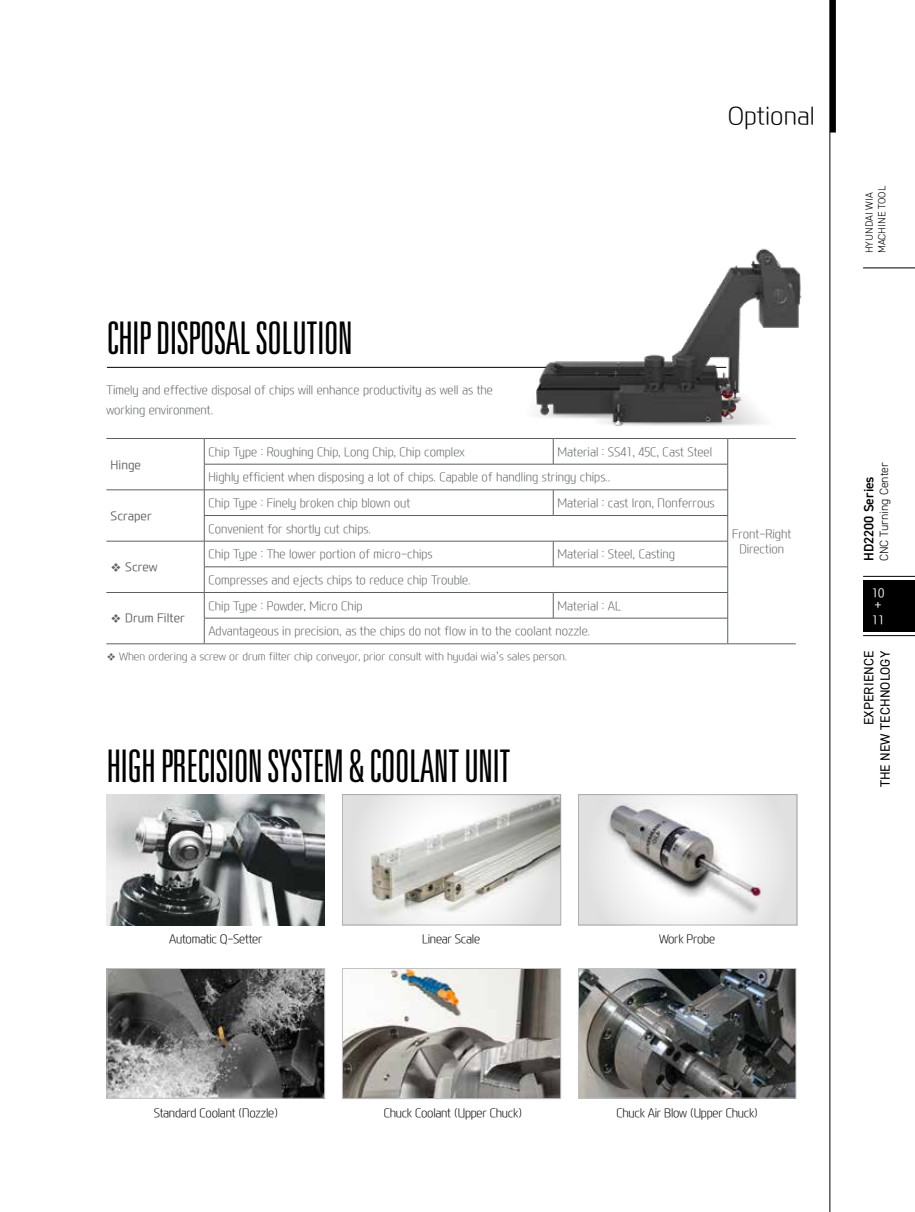
<style>
.page{position:relative;width:915px;height:1212px;background:#fff}
.page>*{position:absolute;margin:0;border:0;box-sizing:border-box;transform-origin:0 0}
.t1{font:300 ultra-condensed 45px "Univers LT Std";letter-spacing:-.02em;color:#000}
.t2{font:300 24px "Modern H Eco";color:#000}
.t3{font:13.5px/16.2px "DIN2014";letter-spacing:.01em;color:#000;text-align:right}
.t4{font:600 13.5px "DIN2014";color:#000}
.t5{font:300 12px/14.4px "Modern H Eco";color:#5d6061;scale:.95 1}
.t6{font:300 12px "Modern H Eco";letter-spacing:-.025em;color:#000;scale:.95 1}
.t7{font:300 12px "Modern H";color:#5d6061}
.t8{font:300 12px "DIN2014";color:#000}
.t9{font:300 12px/12px "Modern H";color:#fff}
.t10{font:300 10.5px "Modern H Eco";color:#5d6061}
.t11{font:300 10.5px/12.6px "DIN2014";color:#000}
</style>
<div class="page">
<svg style="left:106px;top:439px;width:623px;height:204px"></svg>
<hr style="left:106px;top:438px;width:98px;height:1px;background:#5d6061">
<hr style="left:204px;top:438px;width:349px;height:1px;background:#5d6061">
<svg style="left:553px;top:439px;width:1px;height:25px"></svg>
<hr style="left:553px;top:438px;width:174px;height:1px;background:#5d6061">
<hr style="left:727px;top:438px;width:68px;height:1px;background:#5d6061">
<hr style="left:204px;top:464px;width:349px;height:1px;background:#5d6061">
<hr style="left:553px;top:464px;width:174px;height:1px;background:#5d6061">
<hr style="left:106px;top:490px;width:98px;height:1px;background:#5d6061">
<hr style="left:204px;top:490px;width:349px;height:1px;background:#5d6061">
<svg style="left:553px;top:491px;width:1px;height:24px"></svg>
<hr style="left:553px;top:490px;width:174px;height:1px;background:#5d6061">
<hr style="left:204px;top:515px;width:349px;height:1px;background:#5d6061">
<hr style="left:553px;top:515px;width:174px;height:1px;background:#5d6061">
<hr style="left:106px;top:541px;width:98px;height:1px;background:#5d6061">
<hr style="left:204px;top:541px;width:349px;height:1px;background:#5d6061">
<svg style="left:553px;top:542px;width:1px;height:24px"></svg>
<hr style="left:553px;top:541px;width:174px;height:1px;background:#5d6061">
<hr style="left:204px;top:566px;width:349px;height:1px;background:#5d6061">
<hr style="left:553px;top:566px;width:174px;height:1px;background:#5d6061">
<hr style="left:106px;top:592px;width:98px;height:1px;background:#5d6061">
<hr style="left:204px;top:592px;width:349px;height:1px;background:#5d6061">
<svg style="left:553px;top:593px;width:1px;height:25px"></svg>
<hr style="left:553px;top:592px;width:174px;height:1px;background:#5d6061">
<hr style="left:106px;top:643px;width:98px;height:1px;background:#5d6061">
<svg style="left:204px;top:439px;width:1px;height:204px"></svg>
<hr style="left:204px;top:618px;width:349px;height:1px;background:#5d6061">
<hr style="left:553px;top:618px;width:174px;height:1px;background:#5d6061">
<hr style="left:204px;top:643px;width:349px;height:1px;background:#5d6061">
<hr style="left:553px;top:643px;width:174px;height:1px;background:#5d6061">
<svg style="left:727px;top:439px;width:1px;height:204px"></svg>
<hr style="left:727px;top:643px;width:68px;height:1px;background:#5d6061">
<hr style="left:107px;top:367px;width:619px;height:1px;background:#000">
<img style="left:522px;top:248px;width:280px;height:178px">
<img style="left:106px;top:795px;width:219px;height:130px">
<div style="left:342px;top:794px;width:218px;height:131px;background:#e0e0e0"></div>
<img style="left:367px;top:796px;width:191px;height:127px">
<div style="left:342px;top:794px;width:218px;height:131px;border:1px solid #c0c1c2"></div>
<div style="left:578px;top:794px;width:218px;height:131px;background:#e0e0e0"></div>
<img style="left:603px;top:796px;width:170px;height:127px">
<div style="left:578px;top:794px;width:218px;height:131px;border:1px solid #c0c1c2"></div>
<img style="left:109px;top:970px;width:214px;height:126px">
<div style="left:107px;top:968px;width:218px;height:130px;border:1px solid #c0c1c2"></div>
<img style="left:580px;top:970px;width:213px;height:126px">
<div style="left:578px;top:968px;width:217px;height:130px;border:1px solid #c0c1c2"></div>
<img style="left:344px;top:970px;width:214px;height:127px">
<div style="left:342px;top:968px;width:218px;height:131px;border:1px solid #c0c1c2"></div>
<div style="left:862px;top:580px;width:52px;height:51px;background:#000"></div>
<hr style="left:862px;top:635px;width:52px;height:1px;background:#000">
<hr style="left:862px;top:576px;width:52px;height:1px;background:#000">
<hr style="left:862px;top:268px;width:52px;height:1px;background:#000">
<div style="left:829px;top:0;width:6px;height:133px;background:#000"></div>
<hr style="left:829px;top:0;width:1px;height:1212px;background:#000">
<h2 class="t2" style="left:727px;top:99px;width:89px">Optional</h2>
<h1 class="t1" style="left:106px;top:314px;width:248px">CHIP DISPOSAL SOLUTION</h1>
<p class="t5" style="left:106px;top:380px;width:408px;line-height:19.5px">Timely and effective disposal of chips will enhance productivity as well as the working environment.</p>
<p class="t7" style="left:111px;top:456px;width:32px">Hinge</p>
<p class="t7" style="left:111px;top:507px;width:43px">Scraper</p>
<p class="t7" style="left:111px;top:559px;width:49px">❖ Screw</p>
<p class="t7" style="left:111px;top:610px;width:76px">❖ Drum Filter</p>
<p class="t5" style="left:208px;top:444px;width:271px">Chip Type : Roughing Chip, Long Chip, Chip complex</p>
<p class="t5" style="left:557px;top:444px;width:164px">Material : SS41, 45C, Cast Steel</p>
<p class="t5" style="left:208px;top:470px;width:424px">Highly efficient when disposing a lot of chips. Capable of handling stringy chips..</p>
<p class="t5" style="left:208px;top:495px;width:214px">Chip Type : Finely broken chip blown out</p>
<p class="t5" style="left:557px;top:495px;width:167px">Material : cast Iron, Nonferrous</p>
<p class="t5" style="left:208px;top:521px;width:172px">Convenient for shortly cut chips.</p>
<p class="t5" style="left:208px;top:547px;width:237px">Chip Type : The lower portion of micro-chips</p>
<p class="t5" style="left:557px;top:547px;width:125px">Material : Steel, Casting</p>
<p class="t5" style="left:208px;top:572px;width:277px">Compresses and ejects chips to reduce chip Trouble.</p>
<p class="t5" style="left:208px;top:592px;width:435px;line-height:25.7px;text-indent:349px">Material : AL<br>Advantageous in precision, as the chips do not flow in to the coolant nozzle.</p>
<p class="t5" style="left:208px;top:598px;width:164px">Chip Type : Powder, Micro Chip</p>
<p class="t10" style="left:106px;top:649px;width:462px">❖ When ordering a screw or drum filter chip conveyor, prior consult with hyudai wia’s sales person.</p>
<p class="t5" style="left:732px;top:527px;width:64px;text-align:center">Front-Right<br>Direction</p>
<h1 class="t1" style="left:106px;top:743px;width:406px">HIGH PRECISION SYSTEM &amp; COOLANT UNIT</h1>
<p class="t11" style="left:862px;top:253px;width:69px;rotate:-90deg">HYUNDAI WIA<br>MACHINE TOOL</p>
<p class="t8" style="left:876px;top:561px;width:100px;rotate:-90deg">CNC Turning Center</p>
<p class="t4" style="left:859px;top:561px;width:86px;rotate:-90deg">HD2200 Series</p>
<p class="t9" style="left:871px;top:586px;width:14px">10 +</p>
<p class="t9" style="left:871px;top:613px;width:14px">11</p>
<p class="t3" style="left:860px;top:787px;width:138px;rotate:-90deg">EXPERIENCE<br>THE NEW TECHNOLOGY</p>
<p class="t6" style="left:169px;top:930px;width:100px">Automatic Q-Setter</p>
<p class="t6" style="left:422px;top:930px;width:62px">Linear Scale</p>
<p class="t6" style="left:659px;top:930px;width:60px">Work Probe</p>
<p class="t6" style="left:154px;top:1104px;width:132px">Standard Coolant (Nozzle)</p>
<p class="t6" style="left:383px;top:1104px;width:147px">Chuck Coolant (Upper Chuck)</p>
<p class="t6" style="left:616px;top:1104px;width:150px">Chuck Air Blow (Upper Chuck)</p>
</div>
